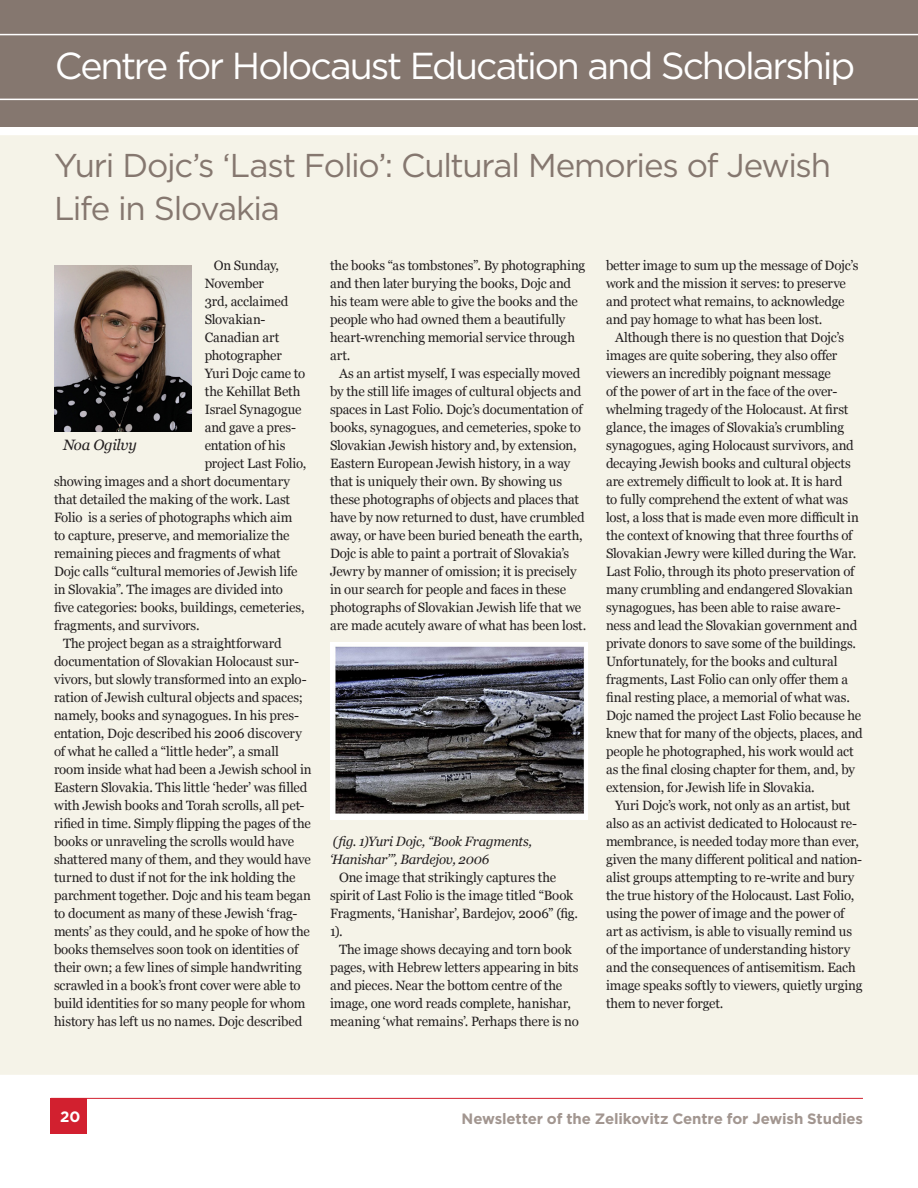
<style>
.page{position:relative;width:918px;height:1188px;background:#fff}
.page>*{position:absolute;margin:0;border:0;box-sizing:border-box;transform-origin:0 0}
.title_GM{font:37.5px "Gotham";letter-spacing:-.055em;color:#fff}
.title_GM-2{font:33px/43.5px "Gotham";letter-spacing:-.04em;color:#85776f}
.t1{font:700 15px "Gotham";letter-spacing:-.01em;color:#a29690}
.body{font:italic 15px "Georgia";letter-spacing:-.015em;color:#231f20}
.t2{font:700 15px "Gotham";color:#fff}
.body-2{font:13.5px/18px "Georgia";letter-spacing:-.01em;color:#231f20}
.body-3{font:italic 13.5px/18px "Georgia";letter-spacing:-.02em;color:#231f20}
</style>
<div class="page">
<div style="left:51px;top:1098px;width:36px;height:35px;background:#d2202f"></div>
<hr style="left:51px;top:1098px;width:812px;height:1px;background:#d2202f">
<div style="left:0;top:135px;width:918px;height:940px;background:#f5f3e8"></div>
<div style="left:0;top:0;width:918px;height:127px;background:#85776f"></div>
<hr style="left:0;top:99px;width:918px;height:1px;background:#fff">
<hr style="left:0;top:34px;width:918px;height:1px;background:#fff">
<img style="left:54px;top:266px;width:137px;height:165px">
<img style="left:330px;top:643px;width:258px;height:176px">
<p class="title_GM" style="left:55px;top:42px;width:802px">Centre for Holocaust Education and Scholarship</p>
<p class="title_GM-2" style="left:54px;top:143px;width:779px">Yuri Dojc’s ‘Last Folio’: Cultural Memories of Jewish<br>Life in Slovakia</p>
<p class="body-2" style="left:214px;top:256px;width:67px">On Sunday,</p>
<p class="body-2" style="left:205px;top:274px;width:61px">November</p>
<p class="body-2" style="left:205px;top:292px;width:85px">3rd, acclaimed</p>
<p class="body-2" style="left:205px;top:310px;width:62px">Slovakian-</p>
<p class="body-2" style="left:205px;top:328px;width:76px">Canadian art</p>
<p class="body-2" style="left:205px;top:346px;width:79px">photographer</p>
<p class="body-2" style="left:205px;top:364px;width:102px">Yuri Dojc came to</p>
<p class="body-2" style="left:205px;top:382px;width:97px">the Kehillat Beth</p>
<p class="body-2" style="left:205px;top:400px;width:98px">Israel Synagogue</p>
<p class="body-2" style="left:205px;top:418px;width:93px">and gave a pres-</p>
<p class="body-2" style="left:205px;top:436px;width:82px">entation of his</p>
<p class="body-2" style="left:205px;top:454px;width:103px">project Last Folio,</p>
<p class="body-2" style="left:54px;top:472px;width:237px">showing images and a short documentary</p>
<p class="body-2" style="left:54px;top:490px;width:238px">that detailed the making of the work. Last</p>
<p class="body-2" style="left:54px;top:508px;width:240px">Folio is a series of photographs which aim</p>
<p class="body-2" style="left:54px;top:526px;width:237px">to capture, preserve, and memorialize the</p>
<p class="body-2" style="left:54px;top:544px;width:228px">remaining pieces and fragments of what</p>
<p class="body-2" style="left:54px;top:562px;width:245px">Dojc calls “cultural memories of Jewish life</p>
<p class="body-2" style="left:54px;top:580px;width:231px">in Slovakia”. The images are divided into</p>
<p class="body-2" style="left:54px;top:598px;width:252px">five categories: books, buildings, cemeteries,</p>
<p class="body-2" style="left:54px;top:616px;width:147px">fragments, and survivors.</p>
<p class="body-2" style="left:54px;top:634px;width:259px;text-indent:9px">The project began as a straightforward documentation of Slovakian Holocaust sur&shy;vivors, but slowly transformed into an explo&shy;ration of Jewish cultural objects and spaces; namely, books and synagogues. In his pres&shy;entation, Dojc described his 2006 discovery of what he called a “little heder”, a small room inside what had been a Jewish school in Eastern Slovakia. This little ‘heder’ was filled with Jewish books and Torah scrolls, all pet&shy;rified in time. Simply flipping the pages of the books or unraveling the scrolls would have shattered many of them, and they would have turned to dust if not for the ink holding the parchment together. Dojc and his team began to document as many of these Jewish ‘frag&shy;ments’ as they could, and he spoke of how the books themselves soon took on identities of their own; a few lines of simple handwriting scrawled in a book’s front cover were able to build identities for so many people for whom history has left us no names. Dojc described</p>
<p class="body" style="left:63px;top:434px;width:75px">Noa Ogilvy</p>
<p class="body-2" style="left:330px;top:256px;width:257px">the books “as tombstones”. By photographing and then later burying the books, Dojc and his team were able to give the books and the people who had owned them a beautifully heart-wrenching memorial service through art.</p>
<p class="body-2" style="left:330px;top:364px;width:258px;text-indent:9px">As an artist myself, I was especially moved by the still life images of cultural objects and spaces in Last Folio. Dojc’s documentation of books, synagogues, and cemeteries, spoke to Slovakian Jewish history and, by extension, Eastern European Jewish history, in a way that is uniquely their own. By showing us these photographs of objects and places that have by now returned to dust, have crumbled away, or have been buried beneath the earth, Dojc is able to paint a portrait of Slovakia’s Jewry by manner of omission; it is precisely in our search for people and faces in these photographs of Slovakian Jewish life that we are made acutely aware of what has been lost.</p>
<p class="body-3" style="left:330px;top:832px;width:204px">(fig. 1)Yuri Dojc, “Book Fragments, ‘Hanishar’”, Bardejov, 2006</p>
<p class="body-2" style="left:330px;top:868px;width:249px;text-indent:9px">One image that strikingly captures the spirit of Last Folio is the image titled “Book Fragments, ‘Hanishar’, Bardejov, 2006” (fig.<br>1).</p>
<p class="body-2" style="left:330px;top:940px;width:250px;text-indent:9px">The image shows decaying and torn book pages, with Hebrew letters appearing in bits and pieces. Near the bottom centre of the image, one word reads complete, hanishar, meaning ‘what remains’. Perhaps there is no</p>
<p class="body-2" style="left:606px;top:256px;width:254px">better image to sum up the message of Dojc’s work and the mission it serves: to preserve and protect what remains, to acknowledge and pay homage to what has been lost.</p>
<p class="body-2" style="left:606px;top:328px;width:258px;text-indent:9px">Although there is no question that Dojc’s images are quite sobering, they also offer viewers an incredibly poignant message<br>of the power of art in the face of the over&shy;whelming tragedy of the Holocaust. At first glance, the images of Slovakia’s crumbling synagogues, aging Holocaust survivors, and decaying Jewish books and cultural objects are extremely difficult to look at. It is hard<br>to fully comprehend the extent of what was lost, a loss that is made even more difficult in the context of knowing that three fourths of Slovakian Jewry were killed during the War.<br>Last Folio, through its photo preservation of many crumbling and endangered Slovakian synagogues, has been able to raise aware&shy;ness and lead the Slovakian government and private donors to save some of the buildings.<br>Unfortunately, for the books and cultural fragments, Last Folio can only offer them a final resting place, a memorial of what was.<br>Dojc named the project Last Folio because he knew that for many of the objects, places, and people he photographed, his work would act as the final closing chapter for them, and, by extension, for Jewish life in Slovakia.</p>
<p class="body-2" style="left:606px;top:796px;width:258px;text-indent:9px">Yuri Dojc’s work, not only as an artist, but also as an activist dedicated to Holocaust re&shy;membrance, is needed today more than ever, given the many different political and nation&shy;alist groups attempting to re-write and bury the true history of the Holocaust. Last Folio, using the power of image and the power of art as activism, is able to visually remind us of the importance of understanding history and the consequences of antisemitism. Each image speaks softly to viewers, quietly urging them to never forget.</p>
<p class="t2" style="left:60px;top:1107px;width:22px">20</p>
<p class="t1" style="left:462px;top:1109px;width:403px">Newsletter of the Zelikovitz Centre for Jewish Studies</p>
</div>
